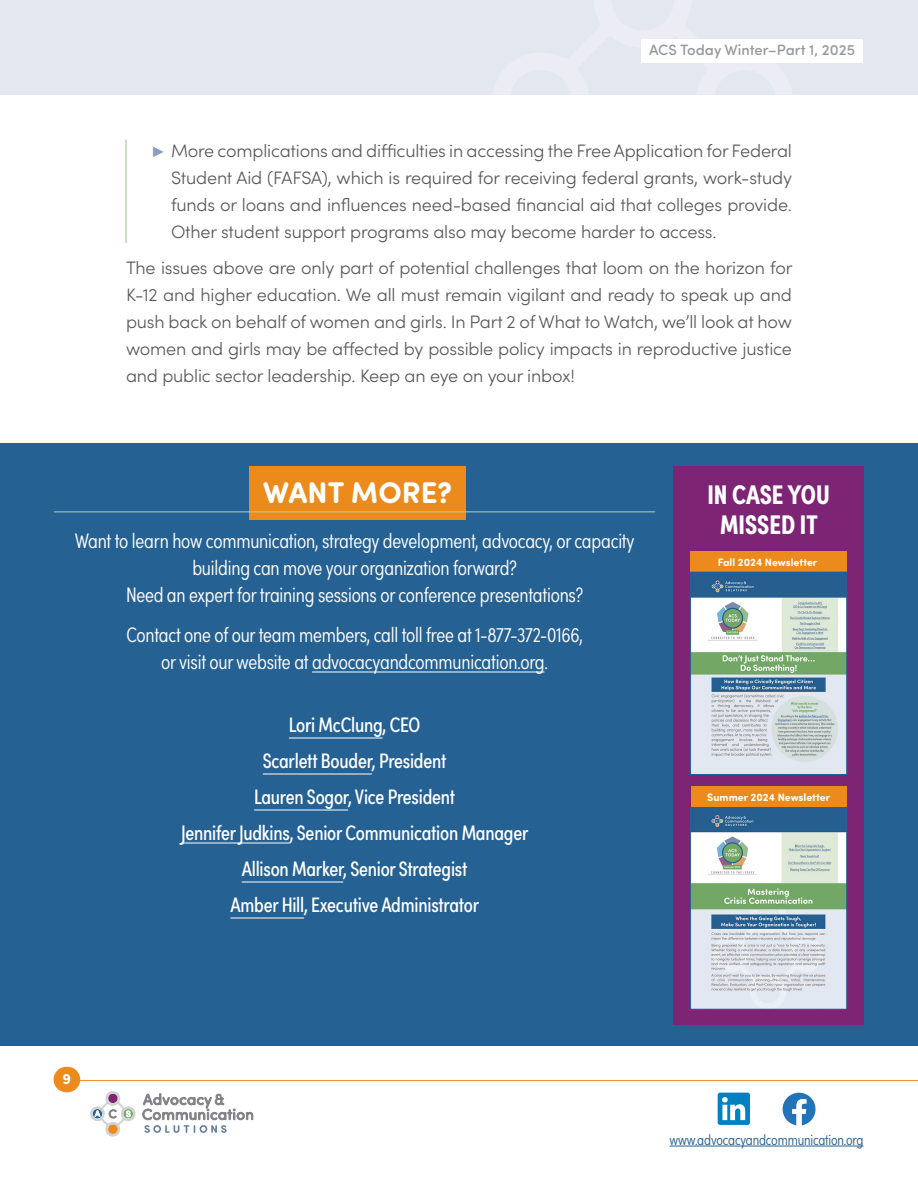
<style>
.page{position:relative;width:918px;height:1188px;background:#fff}
.page>*{position:absolute;margin:0;border:0;box-sizing:border-box;transform-origin:0 0}
.heading{font:700 30px "Sofia Pro Soft";color:#fff}
.heading_main_white{font:700 27px/30px "Sofia Pro Condensed";color:#fff;text-align:center}
.text_large_white{font:300 21px/27px "Sofia Pro Condensed";letter-spacing:-.01em;color:#fff;text-align:center}
.text_indent{font:21px "Sofia Pro Condensed";letter-spacing:-.01em;color:#fff}
.text{font:300 18px/27px "Sofia Pro";letter-spacing:-.01em;color:#57585a;text-align:justify}
.text-2{font:300 15px "Sofia Pro Condensed";letter-spacing:-.01em;color:#266194}
.heading-2{font:500 15px "Sofia Pro Soft";color:#97999c}
.subhead_shading{font:700 15px "Sofia Pro Soft";color:#fff}
.heading-3{font:700 10.8px "Sofia Pro Soft";color:#fff}
.s1{font-family:"Arial Narrow";font-weight:400;font-size:15px;color:#8c9dbf}
</style>
<div class="page">
<div style="left:0;top:0;width:918px;height:94px;background:#e3e7ef"></div>
<hr style="left:75px;top:1080px;width:843px;height:1px;background:#ed8a1c">
<div style="left:54px;top:1067px;width:26px;height:25px;background:#ed8a1c;border-radius:13px"></div>
<svg style="left:143px;top:1093px;width:110px;height:40px"></svg>
<svg style="left:90px;top:1091px;width:46px;height:46px"></svg>
<hr style="left:670px;top:1146px;width:193px;height:1px;background:#266194">
<svg style="left:783px;top:1093px;width:33px;height:33px"></svg>
<svg style="left:718px;top:1093px;width:32px;height:32px"></svg>
<div style="left:642px;top:39px;width:221px;height:24px;background:#fff"></div>
<div style="left:0;top:443px;width:918px;height:603px;background:#266194"></div>
<div style="left:673px;top:466px;width:191px;height:559px;background:#7d2574"></div>
<div style="left:249px;top:466px;width:217px;height:54px;background:#ed8a1c"></div>
<hr style="left:54px;top:512px;width:601px;height:1px;background:#b4d0a9">
<hr style="left:312px;top:672px;width:232px;height:1px;background:#fff">
<hr style="left:289px;top:738px;width:94px;height:1px;background:#fff">
<hr style="left:263px;top:774px;width:109px;height:1px;background:#fff">
<hr style="left:254px;top:810px;width:94px;height:1px;background:#fff">
<hr style="left:181px;top:843px;width:109px;height:1px;background:#fff">
<hr style="left:242px;top:882px;width:101px;height:1px;background:#fff">
<hr style="left:230px;top:918px;width:74px;height:1px;background:#fff">
<div style="left:691px;top:786px;width:156px;height:24px;background:#ed8a1c"></div>
<img style="left:692px;top:809px;width:153px;height:199px">
<div style="left:690px;top:807px;width:157px;height:203px;border:1px solid #266194"></div>
<div style="left:690px;top:551px;width:157px;height:23px;background:#ed8a1c"></div>
<img style="left:692px;top:574px;width:153px;height:199px">
<div style="left:690px;top:572px;width:157px;height:203px;border:1px solid #266194"></div>
<hr style="left:126px;top:139px;width:1px;height:104px;background:#99c08c">
<p class="heading-2" style="left:649px;top:39px;width:208px">ACS Today Winter–Part 1, 2025</p>
<p class="text" style="left:171px;top:136px;width:623px;text-indent:-18px"><span class="s1">►</span> More complications and difficulties in accessing the Free Application for Federal Student Aid (FAFSA), which is required for receiving federal grants, work-study funds or loans and influences need-based financial aid that colleges provide.<br>Other student support programs also may become harder to access.</p>
<p class="text" style="left:126px;top:253px;width:668px">The issues above are only part of potential challenges that loom on the horizon for K-12 and higher education. We all must remain vigilant and ready to speak up and push back on behalf of women and girls. In Part 2 of What to Watch, we’ll look at how women and girls may be affected by possible policy impacts in reproductive justice and public sector leadership. Keep an eye on your inbox!</p>
<p class="heading" style="left:263px;top:470px;width:191px">WANT MORE?</p>
<p class="text_large_white" style="left:75px;top:525px;width:561px">Want to learn how communication, strategy development, advocacy, or capacity building can move your organization forward?<br>Need an expert for training sessions or conference presentations?</p>
<p class="text_large_white" style="left:126px;top:620px;width:458px">Contact one of our team members, call toll free at 1-877-372-0166, or visit our website at advocacyandcommunication.org.</p>
<p class="text_indent" style="left:289px;top:709px;width:133px">Lori McClung, CEO</p>
<p class="text_indent" style="left:263px;top:745px;width:185px">Scarlett Bouder, President</p>
<p class="text_indent" style="left:254px;top:781px;width:202px">Lauren Sogor, Vice President</p>
<p class="text_indent" style="left:181px;top:817px;width:349px">Jennifer Judkins, Senior Communication Manager</p>
<p class="text_indent" style="left:242px;top:853px;width:227px">Allison Marker, Senior Strategist</p>
<p class="text_indent" style="left:230px;top:889px;width:250px">Amber Hill, Executive Administrator</p>
<p class="heading_main_white" style="left:707px;top:477px;width:124px">IN CASE YOU<br>MISSED IT</p>
<p class="heading-3" style="left:718px;top:554px;width:101px">Fall 2024 Newsletter</p>
<p class="heading-3" style="left:707px;top:789px;width:124px">Summer 2024 Newsletter</p>
<p class="subhead_shading" style="left:63px;top:1068px;width:10px">9</p>
<p class="text-2" style="left:670px;top:1128px;width:195px">www.advocacyandcommunication.org</p>
</div>
